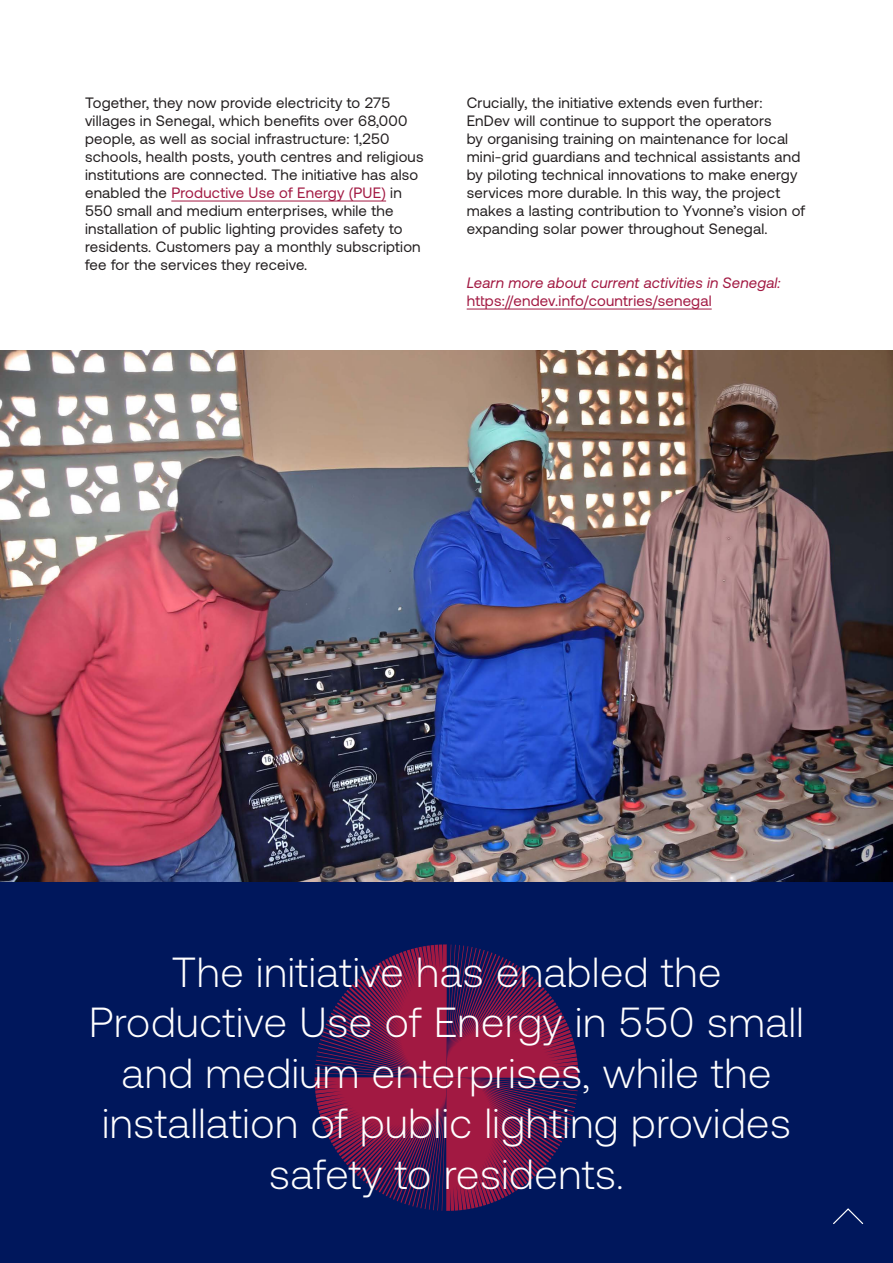
<style>
.page{position:relative;width:893px;height:1263px;background:#fff}
.page>*{position:absolute;margin:0;border:0;box-sizing:border-box;transform-origin:0 0}
.Flisstext{font:300 42px/50.4px "Aeonik";letter-spacing:.015em;color:#fff;text-align:center}
.Flisstext-2{font:15px/18px "Aeonik";letter-spacing:.015em;color:#231f20}
.Flisstext-3{font:italic 15px "Aeonik";letter-spacing:.01em;color:#a21942}
.Flisstext-4{font:15px "Aeonik";letter-spacing:.015em;color:#a21942}
.s1{color:#a21942}
</style>
<div class="page">
<img style="left:0;top:351px;width:893px;height:532px">
<div style="left:0;top:883px;width:893px;height:380px;background:#00175c"></div>
<svg style="left:315px;top:944px;width:263px;height:267px"></svg>
<hr style="left:171px;top:201px;width:215px;height:1px;background:#a21942">
<hr style="left:467px;top:309px;width:245px;height:1px;background:#a21942">
<svg style="left:833px;top:1208px;width:31px;height:17px"></svg>
<p class="Flisstext-2" style="left:85px;top:94px;width:340px">Together, they now provide electricity to 275 villages in Senegal, which benefits over 68,000 people, as well as social infrastructure: 1,250 schools, health posts, youth centres and religious institutions are connected. The initiative has also enabled the <span class="s1">Productive Use of Energy (PUE)</span> in 550 small and medium enterprises, while the installation of public lighting provides safety to residents. Customers pay a monthly subscription fee for the services they receive.</p>
<p class="Flisstext-2" style="left:467px;top:94px;width:340px">Crucially, the initiative extends even further:<br>EnDev will continue to support the operators<br>by organising training on maintenance for local mini-grid guardians and technical assistants and by piloting technical innovations to make energy services more durable. In this way, the project makes a lasting contribution to Yvonne’s vision of expanding solar power throughout Senegal.</p>
<p class="Flisstext-3" style="left:467px;top:275px;width:316px">Learn more about current activities in Senegal:</p>
<p class="Flisstext-4" style="left:467px;top:293px;width:247px">https://endev.info/countries/senegal</p>
<p class="Flisstext" style="left:89px;top:947px;width:716px">The initiative has enabled the Productive Use of Energy in 550 small and medium enterprises, while the installation of public lighting provides safety to residents.</p>
</div>
